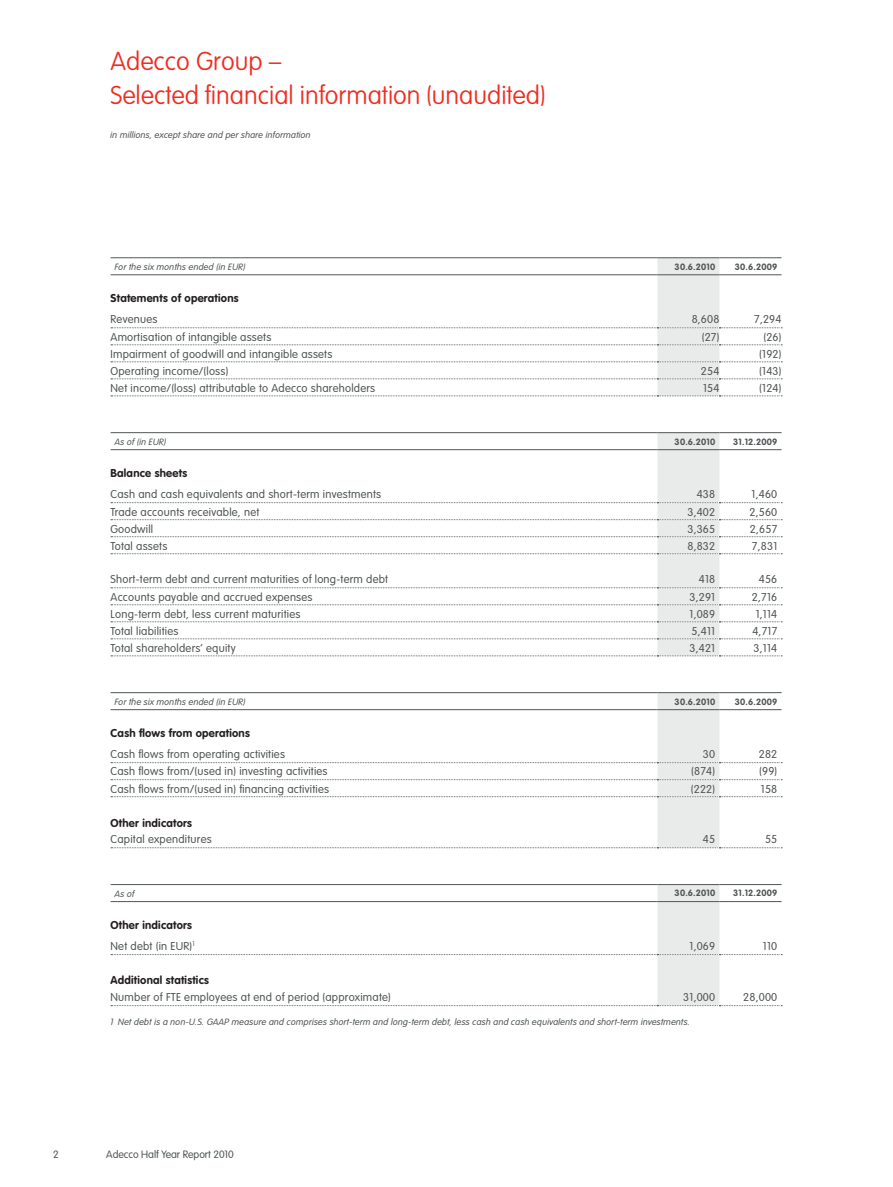
<style>
.page{position:relative;width:893px;height:1187px;background:#fff}
.page>*{position:absolute;margin:0;border:0;box-sizing:border-box;transform-origin:0 0}
.t1{font:100 25.5px/33.8px "VAG Rounded LT";color:#ee2e22}
.t2{font:300 11.25px "VAG Rounded LT";letter-spacing:.02em;color:#525657}
.t3{font:700 11.25px/21.1px "VAG Rounded LT";letter-spacing:.02em;color:#231f20}
.t4{font:300 10.5px "VAG Rounded LT";letter-spacing:-.005em;color:#525657}
.t5{font:italic 300 9px "VAG Rounded LT";letter-spacing:.02em;color:#525657}
.t6{font:700 9px "VAG Rounded LT";letter-spacing:.02em;color:#525657}
.s1{font-weight:300;color:#525657}
</style>
<div class="page">
<hr style="left:111px;top:257px;width:546px;height:1px;background:#525657">
<hr style="left:657px;top:257px;width:62px;height:1px;background:#525657">
<hr style="left:719px;top:257px;width:63px;height:1px;background:#525657">
<svg style="left:111px;top:258px;width:671px;height:138px"></svg>
<svg style="left:111px;top:432px;width:671px;height:224px"></svg>
<svg style="left:111px;top:692px;width:671px;height:156px"></svg>
<svg style="left:111px;top:884px;width:671px;height:122px"></svg>
<h1 class="t1" style="left:111px;top:45px;width:436px">Adecco Group –<br>Selected financial information (unaudited)</h1>
<p class="t5" style="left:111px;top:130px;width:202px">in millions, except share and per share information</p>
<p class="t5" style="left:115px;top:261px;width:132px">For the six months ended (in EUR)</p>
<p class="t6" style="left:675px;top:261px;width:42px">30.6.2010</p>
<p class="t6" style="left:735px;top:261px;width:44px">30.6.2009</p>
<p class="t3" style="left:111px;top:288px;width:130px">Statements of operations</p>
<p class="t2" style="left:111px;top:313px;width:48px">Revenues</p>
<p class="t2" style="left:692px;top:313px;width:29px">8,608</p>
<p class="t2" style="left:754px;top:313px;width:29px">7,294</p>
<p class="t2" style="left:111px;top:330px;width:162px">Amortisation of intangible assets</p>
<p class="t2" style="left:702px;top:330px;width:19px">(27)</p>
<p class="t2" style="left:763px;top:330px;width:20px">(26)</p>
<p class="t2" style="left:111px;top:347px;width:223px">Impairment of goodwill and intangible assets</p>
<p class="t2" style="left:759px;top:347px;width:24px">(192)</p>
<p class="t2" style="left:111px;top:364px;width:119px">Operating income/(loss)</p>
<p class="t2" style="left:701px;top:364px;width:20px">254</p>
<p class="t2" style="left:759px;top:364px;width:24px">(143)</p>
<p class="t2" style="left:111px;top:381px;width:266px">Net income/(loss) attributable to Adecco shareholders</p>
<p class="t2" style="left:703px;top:381px;width:18px">154</p>
<p class="t2" style="left:759px;top:381px;width:24px">(124)</p>
<p class="t5" style="left:115px;top:436px;width:53px">As of (in EUR)</p>
<p class="t6" style="left:675px;top:436px;width:42px">30.6.2010</p>
<p class="t6" style="left:733px;top:436px;width:46px">31.12.2009</p>
<p class="t3" style="left:111px;top:463px;width:78px">Balance sheets</p>
<p class="t2" style="left:111px;top:488px;width:272px">Cash and cash equivalents and short-term investments</p>
<p class="t2" style="left:697px;top:488px;width:20px">438</p>
<p class="t2" style="left:751px;top:488px;width:27px">1,460</p>
<p class="t2" style="left:111px;top:505px;width:150px">Trade accounts receivable, net</p>
<p class="t2" style="left:687px;top:505px;width:29px">3,402</p>
<p class="t2" style="left:749px;top:505px;width:29px">2,560</p>
<p class="t2" style="left:111px;top:522px;width:44px">Goodwill</p>
<p class="t2" style="left:687px;top:522px;width:29px">3,365</p>
<p class="t2" style="left:750px;top:522px;width:29px">2,657</p>
<p class="t2" style="left:111px;top:539px;width:58px">Total assets</p>
<p class="t2" style="left:687px;top:539px;width:29px">8,832</p>
<p class="t2" style="left:752px;top:539px;width:27px">7,831</p>
<p class="t2" style="left:111px;top:573px;width:279px">Short-term debt and current maturities of long-term debt</p>
<p class="t2" style="left:699px;top:573px;width:18px">418</p>
<p class="t2" style="left:759px;top:573px;width:20px">456</p>
<p class="t2" style="left:111px;top:590px;width:204px">Accounts payable and accrued expenses</p>
<p class="t2" style="left:689px;top:590px;width:27px">3,291</p>
<p class="t2" style="left:752px;top:590px;width:27px">2,716</p>
<p class="t2" style="left:111px;top:607px;width:191px">Long-term debt, less current maturities</p>
<p class="t2" style="left:689px;top:607px;width:27px">1,089</p>
<p class="t2" style="left:756px;top:607px;width:23px">1,114</p>
<p class="t2" style="left:111px;top:624px;width:69px">Total liabilities</p>
<p class="t2" style="left:691px;top:624px;width:25px">5,411</p>
<p class="t2" style="left:752px;top:624px;width:26px">4,717</p>
<p class="t2" style="left:111px;top:641px;width:127px">Total shareholders’ equity</p>
<p class="t2" style="left:689px;top:641px;width:27px">3,421</p>
<p class="t2" style="left:754px;top:641px;width:25px">3,114</p>
<p class="t5" style="left:115px;top:696px;width:132px">For the six months ended (in EUR)</p>
<p class="t6" style="left:675px;top:696px;width:42px">30.6.2010</p>
<p class="t6" style="left:735px;top:696px;width:44px">30.6.2009</p>
<p class="t3" style="left:111px;top:723px;width:141px">Cash flows from operations</p>
<p class="t2" style="left:111px;top:747px;width:176px">Cash flows from operating activities</p>
<p class="t2" style="left:703px;top:747px;width:14px">30</p>
<p class="t2" style="left:759px;top:747px;width:20px">282</p>
<p class="t2" style="left:111px;top:765px;width:219px">Cash flows from/(used in) investing activities</p>
<p class="t2" style="left:691px;top:765px;width:26px">(874)</p>
<p class="t2" style="left:759px;top:765px;width:20px">(99)</p>
<p class="t2" style="left:111px;top:782px;width:220px">Cash flows from/(used in) financing activities</p>
<p class="t2" style="left:691px;top:782px;width:26px">(222)</p>
<p class="t2" style="left:761px;top:782px;width:18px">158</p>
<p class="t3" style="left:111px;top:812px;width:83px">Other indicators</p>
<p class="t2" style="left:111px;top:833px;width:103px">Capital expenditures</p>
<p class="t2" style="left:703px;top:833px;width:14px">45</p>
<p class="t2" style="left:765px;top:833px;width:14px">55</p>
<p class="t5" style="left:115px;top:888px;width:21px">As of</p>
<p class="t6" style="left:675px;top:887px;width:42px">30.6.2010</p>
<p class="t6" style="left:733px;top:887px;width:46px">31.12.2009</p>
<p class="t3" style="left:111px;top:914px;width:86px">Other indicators<br><span class="s1">Net debt (in EUR)</span><sup>1</sup></p>
<p class="t2" style="left:689px;top:939px;width:27px">1,069</p>
<p class="t2" style="left:763px;top:939px;width:16px">110</p>
<p class="t3" style="left:111px;top:970px;width:100px">Additional statistics</p>
<p class="t2" style="left:111px;top:990px;width:282px">Number of FTE employees at end of period (approximate)</p>
<p class="t2" style="left:683px;top:990px;width:34px">31,000</p>
<p class="t2" style="left:743px;top:990px;width:36px">28,000</p>
<p class="t5" style="left:111px;top:1016px;width:581px">1 Net debt is a non-U.S. GAAP measure and comprises short-term and long-term debt, less cash and cash equivalents and short-term investments.</p>
<p class="t4" style="left:53px;top:1147px;width:7px">2</p>
<p class="t4" style="left:106px;top:1147px;width:129px">Adecco Half Year Report 2010</p>
</div>
